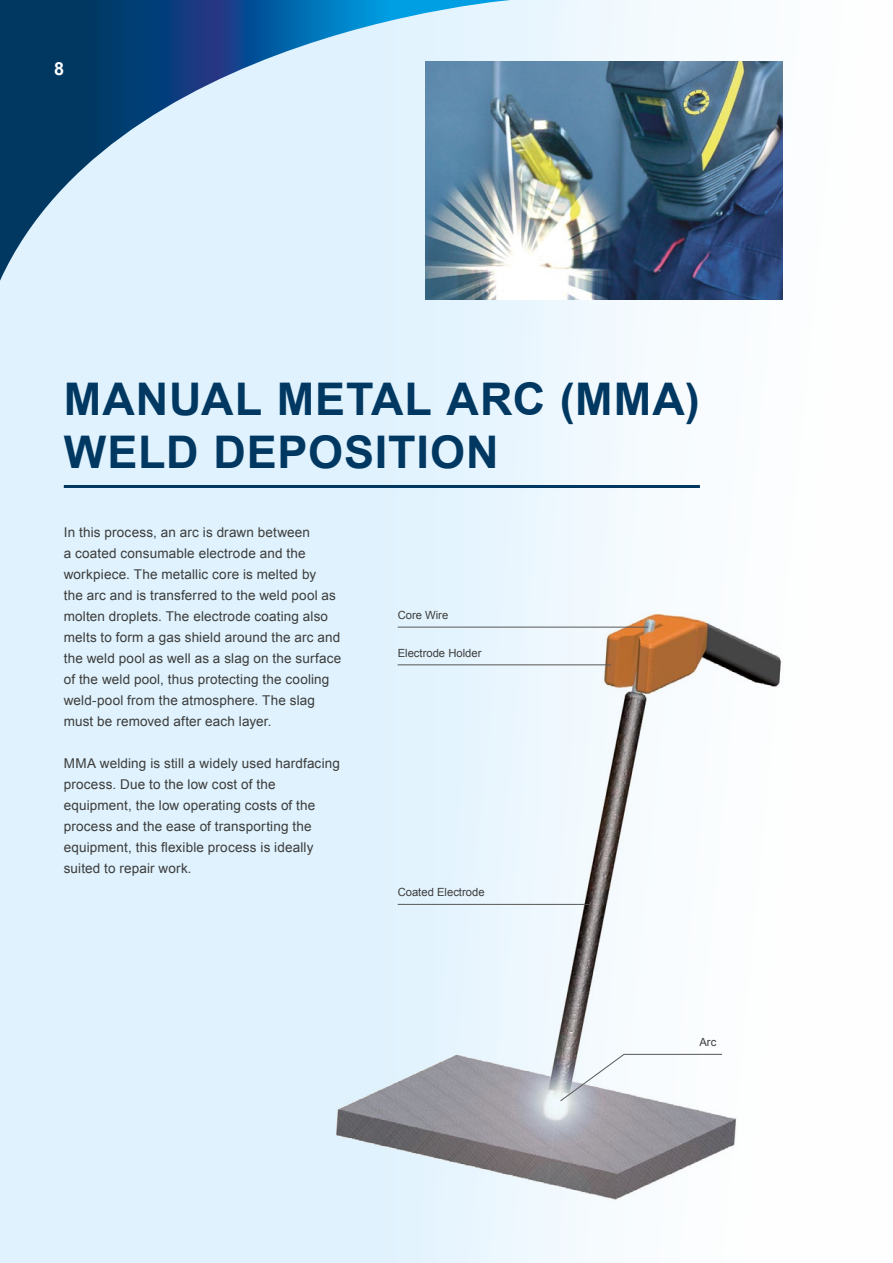
<style>
.page{position:relative;width:893px;height:1263px;background:#fff}
.page>*{position:absolute;margin:0;border:0;box-sizing:border-box;transform-origin:0 0}
.t1{font:700 45px/52.5px "Arial";letter-spacing:.02em;color:#003862}
.t2{font:700 18px "Arial";color:#fff}
.t3{font:13.5px/21px "Arial";letter-spacing:.015em;color:#3c3c3b}
.t4{font:11.25px "Arial";color:#3c3c3b}
</style>
<div class="page">
<div style="left:0;top:0;width:893px;height:1263px;background:linear-gradient(to right,#d7effd,#fdfdfe)"></div>
<svg style="left:0;top:0;width:538px;height:318px;background:#9dbdd5"></svg>
<img style="left:329px;top:602px;width:463px;height:605px">
<hr style="left:398px;top:627px;width:250px;height:1px;background:#575756">
<hr style="left:398px;top:664px;width:213px;height:1px;background:#575756">
<hr style="left:398px;top:904px;width:192px;height:1px;background:#575756">
<svg style="left:559px;top:1053px;width:164px;height:49px"></svg>
<hr style="left:64px;top:485px;width:636px;height:3px;background:#003862">
<img style="left:425px;top:62px;width:357px;height:238px">
<h2 class="t2" style="left:54px;top:57px;width:12px">8</h2>
<h1 class="t1" style="left:64px;top:375px;width:638px">MANUAL METAL ARC (MMA)<br>WELD DEPOSITION</h1>
<p class="t3" style="left:64px;top:522px;width:279px">In this process, an arc is drawn between<br>a coated consumable electrode and the workpiece. The metallic core is melted by<br>the arc and is transferred to the weld pool as molten droplets. The electrode coating also melts to form a gas shield around the arc and the weld pool as well as a slag on the surface of the weld pool, thus protecting the cooling weld-pool from the atmosphere. The slag must be removed after each layer.</p>
<p class="t3" style="left:64px;top:753px;width:278px">MMA welding is still a widely used hardfacing process. Due to the low cost of the equipment, the low operating costs of the process and the ease of transporting the equipment, this flexible process is ideally suited to repair work.</p>
<p class="t4" style="left:398px;top:607px;width:52px">Core Wire</p>
<p class="t4" style="left:398px;top:645px;width:85px">Electrode Holder</p>
<p class="t4" style="left:398px;top:885px;width:88px">Coated Electrode</p>
<p class="t4" style="left:699px;top:1035px;width:18px">Arc</p>
</div>
